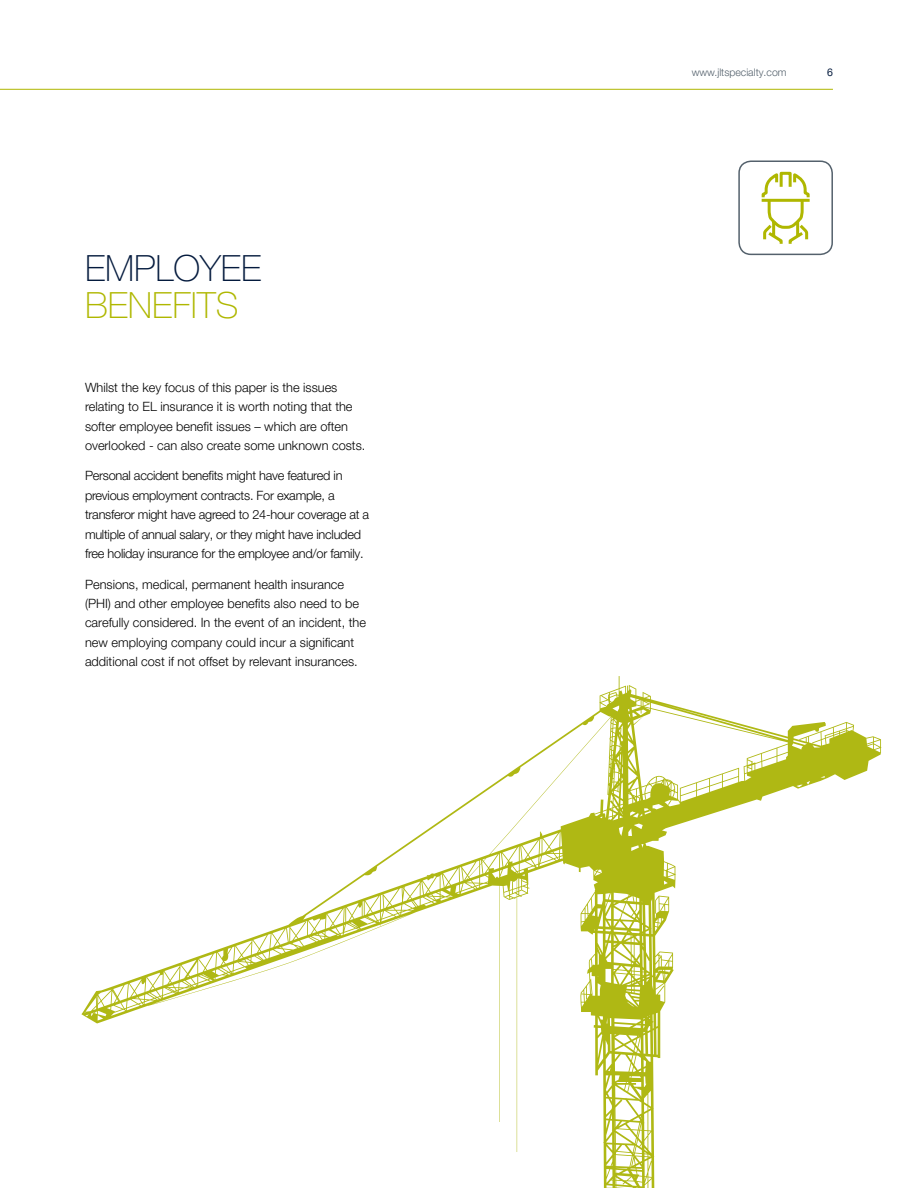
<style>
.page{position:relative;width:918px;height:1188px;background:#fff}
.page>*{position:absolute;margin:0;border:0;box-sizing:border-box;transform-origin:0 0}
.t1{font:100 36px "Helvetica Neue LT Pro";color:#051b3e}
.t2{font:100 36px "Helvetica Neue LT Pro";color:#afb700}
.t3{font:300 12.75px/19.5px "Helvetica Neue LT Pro";color:#000}
.t4{font:300 12.75px/19.5px "Helvetica Neue LT Pro";letter-spacing:-.02em;color:#000}
.t5{font:300 10.5px "Helvetica Neue LT Pro";color:#54616c}
.t6{font:10.5px "Helvetica Neue LT Pro";color:#051b3e}
</style>
<div class="page">
<hr style="left:0;top:89px;width:833px;height:1px;background:#afb700">
<div style="left:738px;top:160px;width:95px;height:95px;border:2px solid #54616c;border-radius:12px"></div>
<svg style="left:761px;top:171px;width:49px;height:73px"></svg>
<svg style="left:81px;top:676px;width:801px;height:512px"></svg>
<h1 class="t1" style="left:85px;top:247px;width:178px">EMPLOYEE</h1>
<h1 class="t2" style="left:85px;top:284px;width:155px">BENEFITS</h1>
<p class="t3" style="left:85px;top:377px;width:282px">Whilst the key focus of this paper is the issues relating to EL insurance it is worth noting that the softer employee benefit issues – which are often overlooked - can also create some unknown costs.</p>
<p class="t4" style="left:85px;top:466px;width:286px">Personal accident benefits might have featured in previous employment contracts. For example, a transferor might have agreed to 24-hour coverage at a multiple of annual salary, or they might have included free holiday insurance for the employee and/or family.</p>
<p class="t3" style="left:85px;top:574px;width:283px">Pensions, medical, permanent health insurance (PHI) and other employee benefits also need to be carefully considered. In the event of an incident, the new employing company could incur a significant additional cost if not offset by relevant insurances.</p>
<p class="t5" style="left:692px;top:65px;width:96px">www.jltspecialty.com</p>
<p class="t6" style="left:827px;top:65px;width:7px">6</p>
</div>
